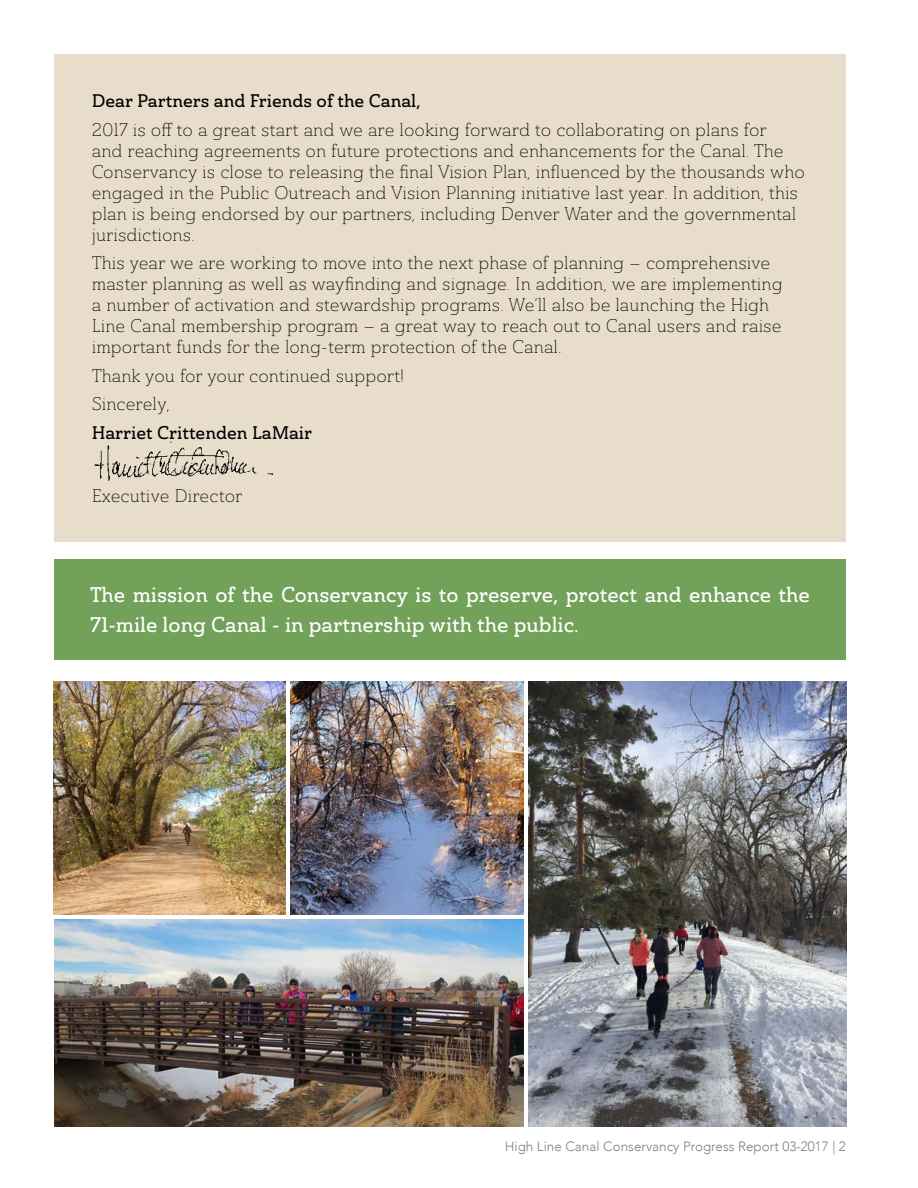
<style>
.page{position:relative;width:918px;height:1188px;background:#fff}
.page>*{position:absolute;margin:0;border:0;box-sizing:border-box;transform-origin:0 0}
.t1{font:21px/30px "Ainslie Slab Nor Med";color:#fff}
.t2{font:18px/21px "Ainslie Slab Nor Lig";color:#000}
.t3{font:18px "Ainslie Slab Nor Med";color:#000}
.t4{font:300 13.5px "Avenir";color:#8b7d77}
</style>
<div class="page">
<div style="left:54px;top:55px;width:792px;height:487px;background:#e8ddca"></div>
<div style="left:54px;top:559px;width:792px;height:100px;background:#72a159"></div>
<img style="left:94px;top:441px;width:179px;height:40px">
<img style="left:54px;top:681px;width:231px;height:233px">
<img style="left:290px;top:681px;width:233px;height:233px">
<img style="left:54px;top:919px;width:470px;height:207px">
<img style="left:528px;top:681px;width:318px;height:445px">
<p class="t3" style="left:92px;top:89px;width:330px">Dear Partners and Friends of the Canal,</p>
<p class="t2" style="left:92px;top:119px;width:715px">2017 is off to a great start and we are looking forward to collaborating on plans for<br>and reaching agreements on future protections and enhancements for the Canal. The Conservancy is close to releasing the final Vision Plan, influenced by the thousands who engaged in the Public Outreach and Vision Planning initiative last year. In addition, this plan is being endorsed by our partners, including Denver Water and the governmental jurisdictions.</p>
<p class="t2" style="left:92px;top:252px;width:692px">This year we are working to move into the next phase of planning – comprehensive master planning as well as wayfinding and signage. In addition, we are implementing a number of activation and stewardship programs. We’ll also be launching the High Line Canal membership program – a great way to reach out to Canal users and raise important funds for the long-term protection of the Canal.</p>
<p class="t2" style="left:92px;top:361px;width:314px;line-height:28.5px">Thank you for your continued support!<br>Sincerely,</p>
<p class="t3" style="left:92px;top:421px;width:222px">Harriet Crittenden LaMair</p>
<p class="t2" style="left:92px;top:485px;width:152px">Executive Director</p>
<p class="t1" style="left:90px;top:579px;width:722px">The mission of the Conservancy is to preserve, protect and enhance the<br>71-mile long Canal - in partnership with the public.</p>
<p class="t4" style="left:505px;top:1138px;width:343px">High Line Canal Conservancy Progress Report 03-2017 | 2</p>
</div>
